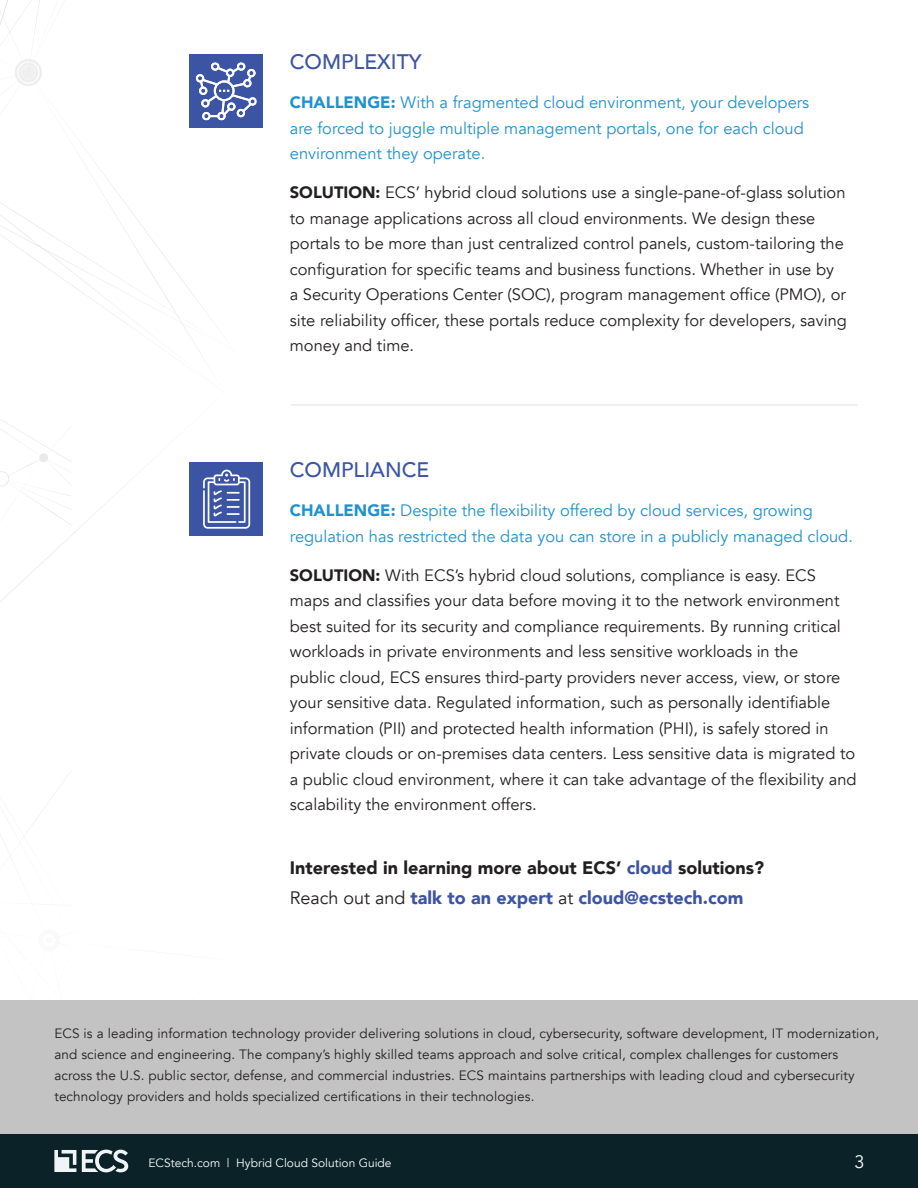
<style>
.page{position:relative;width:918px;height:1188px;background:#fff}
.page>*{position:absolute;margin:0;border:0;box-sizing:border-box;transform-origin:0 0}
.t1{font:500 21px "Avenir";color:#3c54a4}
.t2{font:900 18px/30px "Avenir";color:#231f20}
.t3{font:18px "Avenir";color:#fff}
.t4{font:16.5px/25.5px "Avenir";color:#231f20}
.t5{font:16.5px/25.5px "Avenir";color:#2092ce}
.t6{font:13.5px/21px "Avenir";letter-spacing:.01em;color:#231f20}
.t7{font:12px "Avenir";color:#fff}
.s1{font-weight:900}
.s2{color:#3c54a4}
.s3{font-weight:400}
</style>
<div class="page">
<div style="left:0;top:1134px;width:918px;height:54px;background:#0a2228"></div>
<svg style="left:54px;top:1150px;width:22px;height:22px"></svg>
<svg style="left:82px;top:1150px;width:46px;height:22px"></svg>
<svg style="left:0;top:0;width:211px;height:825px"></svg>
<svg style="left:14px;top:58px;width:29px;height:29px"></svg>
<div style="left:24px;top:68px;width:9px;height:9px;border:2px solid #808180;border-radius:50%"></div>
<div style="left:0;top:1000px;width:918px;height:134px;background:#c3c3c3"></div>
<div style="left:189px;top:462px;width:74px;height:74px;background:#3c54a4"></div>
<svg style="left:203px;top:470px;width:47px;height:59px"></svg>
<div style="left:189px;top:54px;width:74px;height:74px;background:#3c54a4"></div>
<div style="left:211px;top:62px;width:8px;height:9px;border:2px solid #fff;border-radius:50%"></div>
<div style="left:237px;top:62px;width:8px;height:9px;border:2px solid #fff;border-radius:50%"></div>
<div style="left:248px;top:97px;width:9px;height:9px;border:2px solid #fff;border-radius:50%"></div>
<div style="left:196px;top:74px;width:8px;height:8px;border:2px solid #fff;border-radius:50%"></div>
<div style="left:217px;top:112px;width:9px;height:8px;border:2px solid #fff;border-radius:50%"></div>
<div style="left:202px;top:112px;width:9px;height:8px;border:2px solid #fff;border-radius:50%"></div>
<div style="left:211px;top:63px;width:8px;height:8px;border:2px solid #fff;border-radius:50%"></div>
<div style="left:237px;top:63px;width:8px;height:8px;border:2px solid #fff;border-radius:50%"></div>
<div style="left:248px;top:97px;width:8px;height:9px;border:2px solid #fff;border-radius:50%"></div>
<div style="left:197px;top:74px;width:7px;height:8px;border:2px solid #fff;border-radius:50%"></div>
<div style="left:247px;top:69px;width:9px;height:8px;border:2px solid #fff;border-radius:50%"></div>
<svg style="left:199px;top:66px;width:55px;height:51px"></svg>
<hr style="left:291px;top:405px;width:567px;height:1px;background:#c3c3c3">
<p class="t1" style="left:290px;top:48px;width:133px">COMPLEXITY</p>
<p class="t5" style="left:290px;top:90px;width:521px"><span class="s1">CHALLENGE:</span> With a fragmented cloud environment, your developers are forced to juggle multiple management portals, one for each cloud environment they operate.</p>
<p class="t4" style="left:290px;top:180px;width:559px"><span class="s1">SOLUTION:</span> ECS’ hybrid cloud solutions use a single-pane-of-glass solution to manage applications across all cloud environments. We design these portals to be more than just centralized control panels, custom-tailoring the configuration for specific teams and business functions. Whether in use by<br>a Security Operations Center (SOC), program management office (PMO), or site reliability officer, these portals reduce complexity for developers, saving money and time.</p>
<p class="t1" style="left:290px;top:456px;width:141px">COMPLIANCE</p>
<p class="t5" style="left:290px;top:498px;width:565px"><span class="s1">CHALLENGE:</span> Despite the flexibility offered by cloud services, growing regulation has restricted the data you can store in a publicly managed cloud.</p>
<p class="t4" style="left:290px;top:563px;width:568px"><span class="s1">SOLUTION:</span> With ECS’s hybrid cloud solutions, compliance is easy. ECS maps and classifies your data before moving it to the network environment best suited for its security and compliance requirements. By running critical workloads in private environments and less sensitive workloads in the<br>public cloud, ECS ensures third-party providers never access, view, or store your sensitive data. Regulated information, such as personally identifiable information (PII) and protected health information (PHI), is safely stored in private clouds or on-premises data centers. Less sensitive data is migrated to a public cloud environment, where it can take advantage of the flexibility and scalability the environment offers.</p>
<p class="t2" style="left:290px;top:853px;width:476px">Interested in learning more about ECS’ <span class="s2">cloud</span> solutions?<br><span class="s3">Reach out and</span> <span class="s2">talk to an expert</span> <span class="s3">at</span> <span class="s2">cloud@ecstech.com</span></p>
<p class="t6" style="left:54px;top:1024px;width:826px">ECS is a leading information technology provider delivering solutions in cloud, cybersecurity, software development, IT modernization, and science and engineering. The company’s highly skilled teams approach and solve critical, complex challenges for customers across the U.S. public sector, defense, and commercial industries. ECS maintains partnerships with leading cloud and cybersecurity technology providers and holds specialized certifications in their technologies.</p>
<p class="t7" style="left:148px;top:1155px;width:245px">ECStech.com | Hybrid Cloud Solution Guide</p>
<p class="t3" style="left:855px;top:1150px;width:12px">3</p>
</div>
